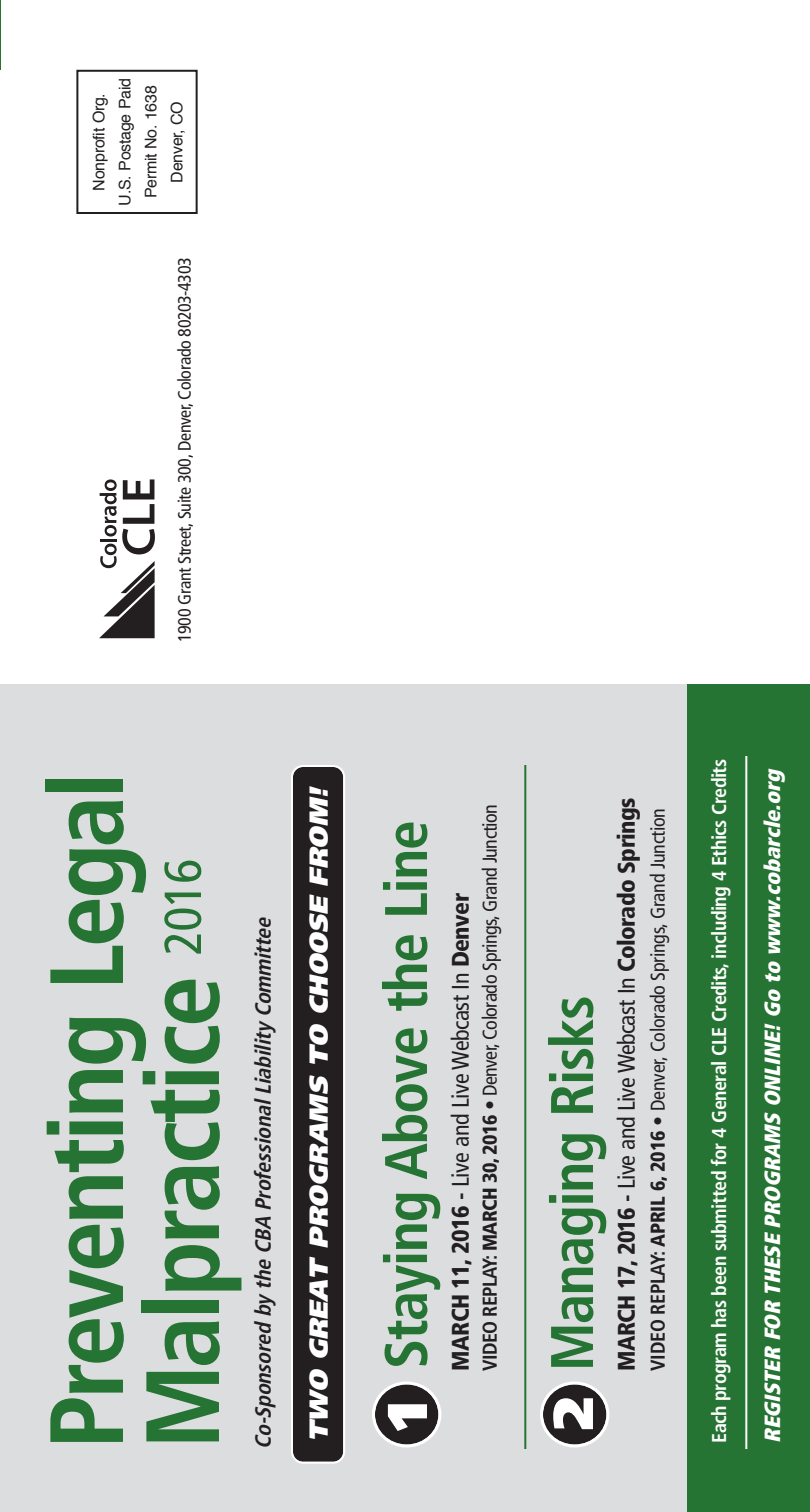
<style>
.page{position:relative;width:810px;height:1512px;background:#fff}
.page>*{position:absolute;margin:0;border:0;box-sizing:border-box;transform-origin:0 0}
.t1{font:700 condensed 104px/96px "Frutiger LT Std";letter-spacing:-.035em;color:#267434}
.t2{font:700 condensed 60px "Frutiger LT Std";letter-spacing:-.025em;color:#267434}
.t3{font:italic 900 26px "Frutiger LT Std";color:#fff}
.t4{font:900 condensed 24px "Frutiger LT Std";letter-spacing:-.025em;color:#231f20}
.t5{font:condensed 24px "Frutiger LT Std";letter-spacing:-.02em;color:#231f20}
.t6{font:italic 900 condensed 22px "Frutiger LT Std";color:#fff}
.t7{font:italic 700 condensed 22px "Frutiger LT Std";letter-spacing:-.01em;color:#231f20}
.t8{font:condensed 20px "Frutiger LT Std";letter-spacing:-.02em;color:#231f20}
.t9{font:700 condensed 20px "Frutiger LT Std";letter-spacing:-.025em;color:#fff}
.t10{font:condensed 18px "Frutiger LT Std";letter-spacing:-.025em;color:#231f20}
.t11{font:16px/26px "Helvetica";letter-spacing:-.015em;color:#231f20;text-align:center}
.s1{font-weight:900;font-stretch:normal;font-size:56px;color:#fff}
.s2{font-weight:900}
.s3{font-weight:700}
.s4{font-weight:400}
</style>
<div class="page">
<div style="left:0;top:684px;width:743px;height:828px;background:#dcdddf"></div>
<svg style="left:372px;top:1381px;width:69px;height:67px"></svg>
<svg style="left:540px;top:1381px;width:69px;height:67px"></svg>
<div style="left:76px;top:70px;width:122px;height:144px;border:2px solid #231f20"></div>
<svg style="left:99px;top:479px;width:56px;height:159px"></svg>
<hr style="left:0;top:0;width:1px;height:70px;background:#267434">
<div style="left:687px;top:684px;width:123px;height:828px;background:#267434"></div>
<svg style="left:291px;top:765px;width:54px;height:699px;background:#484546"></svg>
<hr style="left:524px;top:765px;width:2px;height:684px;background:#267434">
<hr style="left:745px;top:756px;width:2px;height:693px;background:#fff">
<p class="t11" style="left:87px;top:206px;width:129px;rotate:-90deg">Nonprofit Org.<br>U.S. Postage Paid<br>Permit No. 1638<br>Denver, CO</p>
<p class="t10" style="left:177px;top:642px;width:386px;rotate:-90deg">1900 Grant Street, Suite 300, Denver, Colorado 80203-4303</p>
<h1 class="t1" style="left:47px;top:1449px;width:678px;rotate:-90deg">Preventing Legal<br>Malpractice <sup>2016</sup></h1>
<p class="t7" style="left:254px;top:1449px;width:537px;rotate:-90deg">Co-Sponsored by the CBA Professional Liability Committee</p>
<h3 class="t3" style="left:308px;top:1442px;width:660px;rotate:-90deg">TWO GREAT PROGRAMS TO CHOOSE FROM!</h3>
<h2 class="t2" style="left:382px;top:1430px;width:612px;rotate:-90deg"><span class="s1">1</span> Staying Above the Line</h2>
<p class="t5" style="left:451px;top:1371px;width:479px;rotate:-90deg"><span class="s2">MARCH 11, 2016</span> <span class="s3">-</span> Live and Live Webcast In <span class="s2">Denver</span></p>
<p class="t8" style="left:482px;top:1371px;width:568px;rotate:-90deg"><span class="s3">VIDEO REPLAY:</span> <span class="s2">MARCH 30, 2016</span> <span class="s3">•</span> Denver, Colorado Springs, Grand Junction</p>
<h2 class="t2" style="left:548px;top:1430px;width:436px;rotate:-90deg"><span class="s1">2</span> Managing Risks</h2>
<p class="t4" style="left:617px;top:1371px;width:575px;rotate:-90deg">MARCH 17, 2016 <span class="s3">-</span> <span class="s4">Live and Live Webcast In</span> Colorado Springs</p>
<p class="t8" style="left:650px;top:1371px;width:564px;rotate:-90deg"><span class="s3">VIDEO REPLAY:</span> <span class="s2">APRIL 6, 2016</span> <span class="s3">•</span> Denver, Colorado Springs, Grand Junction</p>
<p class="t9" style="left:711px;top:1443px;width:685px;rotate:-90deg">Each program has been submitted for 4 General CLE Credits, including 4 Ethics Credits</p>
<p class="t6" style="left:764px;top:1443px;width:674px;rotate:-90deg">REGISTER FOR THESE PROGRAMS ONLINE! Go to www.cobarcle.org</p>
</div>
